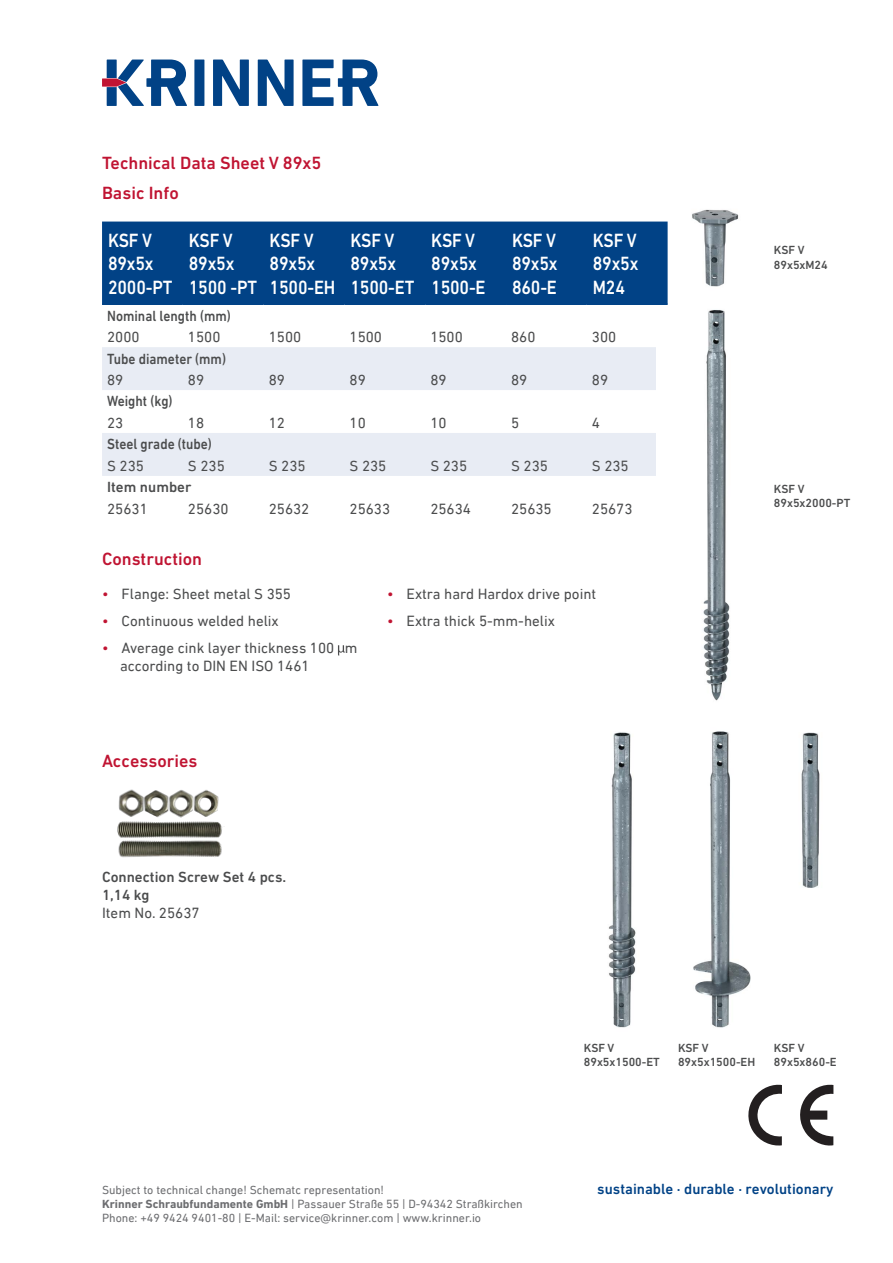
<style>
.page{position:relative;width:893px;height:1263px;background:#fff}
.page>*{position:absolute;margin:0;border:0;box-sizing:border-box;transform-origin:0 0}
.Subline{font:500 19.5px/23.4px "DIN Next LT Pro";letter-spacing:-.01em;color:#fff;scale:.9 1}
.Subline-2{font:500 18px "DIN Next LT Pro";color:#c01432}
.Copy{font:15px "DIN Next LT Pro";color:#4b4c4d}
.Subline-3{font:15px "DIN Next LT Pro";color:#4b4c4d}
.Subline-4{font:500 15px "DIN Next LT Pro";color:#4b4c4d;scale:.9 1}
.t1{font:500 15px "DIN Next LT Pro";color:#014286}
.Copy-2{font:500 15px "DIN Next LT Pro";color:#4b4c4d}
.Subline-5{font:500 15px "DIN Next LT Pro";color:#4b4c4d}
.t2{font:12px/14.4px "DIN Next LT Pro";color:#6c6d70}
.Copy-3{font:500 12px/14.4px "DIN Next LT Pro";color:#4b4c4d}
.s1{color:#c01432}
.s2{font-weight:700}
</style>
<div class="page">
<div style="left:194px;top:60px;width:10px;height:46px;background:#014286"></div>
<svg style="left:213px;top:60px;width:36px;height:46px"></svg>
<svg style="left:258px;top:60px;width:36px;height:46px"></svg>
<svg style="left:302px;top:60px;width:76px;height:46px"></svg>
<svg style="left:102px;top:60px;width:85px;height:46px"></svg>
<svg style="left:800px;top:1085px;width:33px;height:60px"></svg>
<svg style="left:748px;top:1085px;width:34px;height:60px"></svg>
<img style="left:693px;top:731px;width:58px;height:297px">
<img style="left:692px;top:209px;width:47px;height:78px">
<div style="left:102px;top:222px;width:566px;height:81px;background:#014286"></div>
<svg style="left:102px;top:347px;width:554px;height:129px;fill:#e8ecf4"></svg>
<hr style="left:102px;top:303px;width:81px;height:2px;background:#014286">
<hr style="left:183px;top:303px;width:81px;height:2px;background:#014286">
<hr style="left:264px;top:303px;width:80px;height:2px;background:#014286">
<hr style="left:344px;top:303px;width:81px;height:2px;background:#014286">
<hr style="left:425px;top:303px;width:81px;height:2px;background:#014286">
<hr style="left:506px;top:303px;width:81px;height:2px;background:#014286">
<hr style="left:587px;top:303px;width:81px;height:2px;background:#014286">
<svg style="left:338px;top:645px;width:7px;height:10px"></svg>
<img style="left:117px;top:789px;width:105px;height:69px">
<img style="left:703px;top:310px;width:27px;height:391px">
<img style="left:801px;top:732px;width:19px;height:156px">
<img style="left:608px;top:732px;width:28px;height:296px">
<p class="Subline-2" style="left:102px;top:152px;width:221px">Technical Data Sheet V 89x5</p>
<p class="Subline-2" style="left:102px;top:182px;width:78px">Basic Info</p>
<p class="Subline" style="left:108px;top:228px;width:52px">KSF V<br>89x5x</p>
<p class="Subline" style="left:108px;top:275px;width:73px">2000-PT</p>
<p class="Subline" style="left:189px;top:228px;width:52px">KSF V<br>89x5x</p>
<p class="Subline" style="left:189px;top:275px;width:77px">1500 -PT</p>
<p class="Subline" style="left:270px;top:228px;width:50px">KSF V</p>
<p class="Subline" style="left:270px;top:252px;width:52px">89x5x</p>
<p class="Subline" style="left:270px;top:275px;width:75px">1500-EH</p>
<p class="Subline" style="left:350px;top:228px;width:50px">KSF V</p>
<p class="Subline" style="left:350px;top:252px;width:52px">89x5x</p>
<p class="Subline" style="left:350px;top:275px;width:72px">1500-ET</p>
<p class="Subline" style="left:431px;top:228px;width:50px">KSF V</p>
<p class="Subline" style="left:431px;top:252px;width:52px">89x5x</p>
<p class="Subline" style="left:431px;top:275px;width:62px">1500-E</p>
<p class="Subline" style="left:512px;top:228px;width:52px">KSF V<br>89x5x</p>
<p class="Subline" style="left:512px;top:275px;width:51px">860-E</p>
<p class="Subline" style="left:593px;top:228px;width:50px">KSF V</p>
<p class="Subline" style="left:593px;top:252px;width:52px">89x5x</p>
<p class="Subline" style="left:593px;top:275px;width:37px">M24</p>
<p class="Subline-4" style="left:107px;top:307px;width:139px">Nominal length (mm)</p>
<p class="Subline-3" style="left:107px;top:328px;width:34px">2000</p>
<p class="Subline-3" style="left:188px;top:328px;width:34px">1500</p>
<p class="Subline-3" style="left:269px;top:328px;width:34px">1500</p>
<p class="Subline-3" style="left:350px;top:328px;width:34px">1500</p>
<p class="Subline-3" style="left:430px;top:328px;width:34px">1500</p>
<p class="Subline-3" style="left:511px;top:328px;width:26px">860</p>
<p class="Subline-3" style="left:592px;top:328px;width:26px">300</p>
<p class="Subline-4" style="left:107px;top:350px;width:133px">Tube diameter (mm)</p>
<p class="Subline-3" style="left:107px;top:371px;width:18px">89</p>
<p class="Subline-3" style="left:188px;top:371px;width:18px">89</p>
<p class="Subline-3" style="left:269px;top:371px;width:18px">89</p>
<p class="Subline-3" style="left:350px;top:371px;width:18px">89</p>
<p class="Subline-3" style="left:430px;top:371px;width:18px">89</p>
<p class="Subline-3" style="left:511px;top:371px;width:18px">89</p>
<p class="Subline-3" style="left:592px;top:371px;width:18px">89</p>
<p class="Subline-4" style="left:107px;top:393px;width:74px">Weight (kg)</p>
<p class="Subline-3" style="left:107px;top:414px;width:18px">23</p>
<p class="Subline-3" style="left:188px;top:414px;width:18px">18</p>
<p class="Subline-3" style="left:269px;top:414px;width:18px">12</p>
<p class="Subline-3" style="left:350px;top:414px;width:18px">10</p>
<p class="Subline-3" style="left:430px;top:414px;width:18px">10</p>
<p class="Subline-3" style="left:511px;top:414px;width:10px">5</p>
<p class="Subline-3" style="left:592px;top:414px;width:10px">4</p>
<p class="Subline-4" style="left:107px;top:435px;width:118px">Steel grade (tube)</p>
<p class="Subline-3" style="left:107px;top:457px;width:38px">S 235</p>
<p class="Subline-3" style="left:188px;top:457px;width:38px">S 235</p>
<p class="Subline-3" style="left:269px;top:457px;width:38px">S 235</p>
<p class="Subline-3" style="left:350px;top:457px;width:38px">S 235</p>
<p class="Subline-3" style="left:430px;top:457px;width:38px">S 235</p>
<p class="Subline-3" style="left:511px;top:457px;width:38px">S 235</p>
<p class="Subline-3" style="left:592px;top:457px;width:38px">S 235</p>
<p class="Subline-5" style="left:107px;top:478px;width:86px">Item number</p>
<p class="Subline-3" style="left:107px;top:500px;width:42px">25631</p>
<p class="Subline-3" style="left:188px;top:500px;width:42px">25630</p>
<p class="Subline-3" style="left:269px;top:500px;width:42px">25632</p>
<p class="Subline-3" style="left:350px;top:500px;width:42px">25633</p>
<p class="Subline-3" style="left:430px;top:500px;width:42px">25634</p>
<p class="Subline-3" style="left:511px;top:500px;width:42px">25635</p>
<p class="Subline-3" style="left:592px;top:500px;width:42px">25673</p>
<p class="Subline-2" style="left:102px;top:549px;width:102px">Construction</p>
<p class="Copy" style="left:102px;top:585px;width:191px"><span class="s1">•</span> Flange: Sheet metal S 355</p>
<p class="Copy" style="left:102px;top:612px;width:178px"><span class="s1">•</span> Continuous welded helix</p>
<p class="Copy" style="left:102px;top:639px;width:257px"><span class="s1">•</span> Average cink layer thickness 100 m</p>
<p class="Copy" style="left:120px;top:657px;width:191px">according to DIN EN ISO 1461</p>
<p class="Copy" style="left:387px;top:585px;width:211px"><span class="s1">•</span> Extra hard Hardox drive point</p>
<p class="Copy" style="left:387px;top:612px;width:169px"><span class="s1">•</span> Extra thick 5-mm-helix</p>
<p class="Subline-2" style="left:102px;top:750px;width:97px">Accessories</p>
<p class="Copy-2" style="left:102px;top:868px;width:186px">Connection Screw Set 4 pcs.</p>
<p class="Copy-2" style="left:102px;top:886px;width:49px">1,14 kg</p>
<p class="Copy" style="left:102px;top:904px;width:99px">Item No. 25637</p>
<p class="Copy-3" style="left:774px;top:243px;width:55px">KSF V<br>89x5xM24</p>
<p class="Copy-3" style="left:774px;top:481px;width:78px">KSF V<br>89x5x2000-PT</p>
<p class="Copy-3" style="left:584px;top:1040px;width:78px">KSF V<br>89x5x1500-ET</p>
<p class="Copy-3" style="left:774px;top:1040px;width:64px">KSF V<br>89x5x860-E</p>
<p class="Copy-3" style="left:678px;top:1040px;width:79px">KSF V<br>89x5x1500-EH</p>
<p class="t2" style="left:102px;top:1182px;width:422px">Subject to technical change! Schematc representation!<br><span class="s2">Krinner Schraubfundamente GmbH</span> | Passauer Straße 55 | D-94342 Straßkirchen<br>Phone: +49 9424 9401-80 | E-Mail: service@krinner.com | www.krinner.io</p>
<p class="t1" style="left:597px;top:1180px;width:238px">sustainable · durable · revolutionary</p>
</div>
